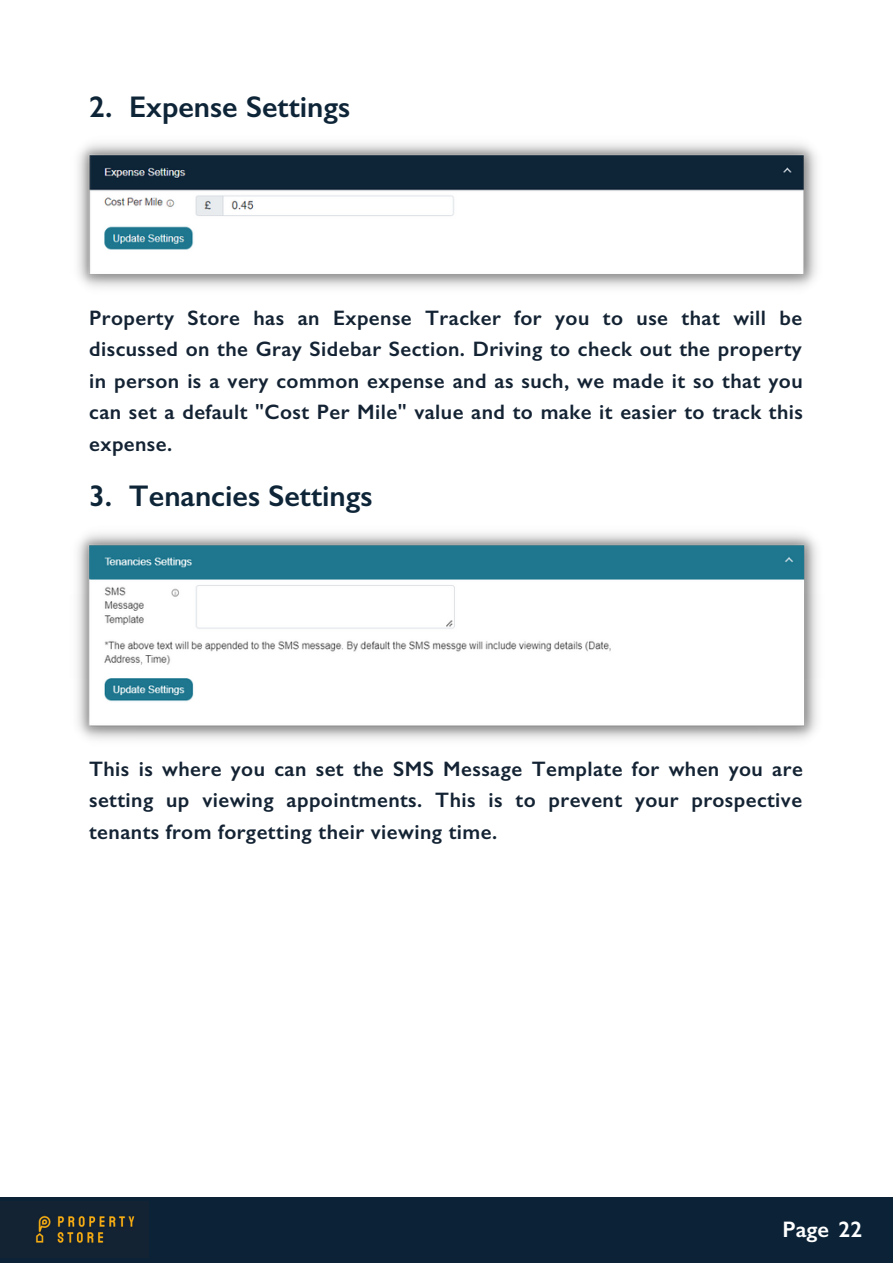
<style>
.page{position:relative;width:893px;height:1264px;background:#fff}
.page>*{position:absolute;margin:0;border:0;box-sizing:border-box;transform-origin:0 0}
.t1{font:600 30px "Gill Sans";color:#0e2538}
.t2{font:600 22.5px "Gill Sans";color:#fff}
.t3{font:600 21px/31.5px "Gill Sans";letter-spacing:.02em;color:#142333;text-align:justify}
</style>
<div class="page">
<div style="left:0;top:1197px;width:892px;height:65px;background:#0c2337"></div>
<img style="left:35px;top:1215px;width:100px;height:28px">
<img style="left:77px;top:143px;width:740px;height:145px">
<img style="left:77px;top:533px;width:741px;height:207px">
<h1 class="t1" style="left:89px;top:88px;width:262px">2. Expense Settings</h1>
<p class="t3" style="left:89px;top:302px;width:715px">Property Store has an Expense Tracker for you to use that will be discussed on the Gray Sidebar Section. Driving to check out the property in person is a very common expense and as such, we made it so that you can set a default "Cost Per Mile" value and to make it easier to track this expense.</p>
<h1 class="t1" style="left:89px;top:477px;width:285px">3. Tenancies Settings</h1>
<p class="t3" style="left:89px;top:752px;width:715px">This is where you can set the SMS Message Template for when you are setting up viewing appointments. This is to prevent your prospective tenants from forgetting their viewing time.</p>
<p class="t2" style="left:782px;top:1215px;width:81px">Page 22</p>
</div>
